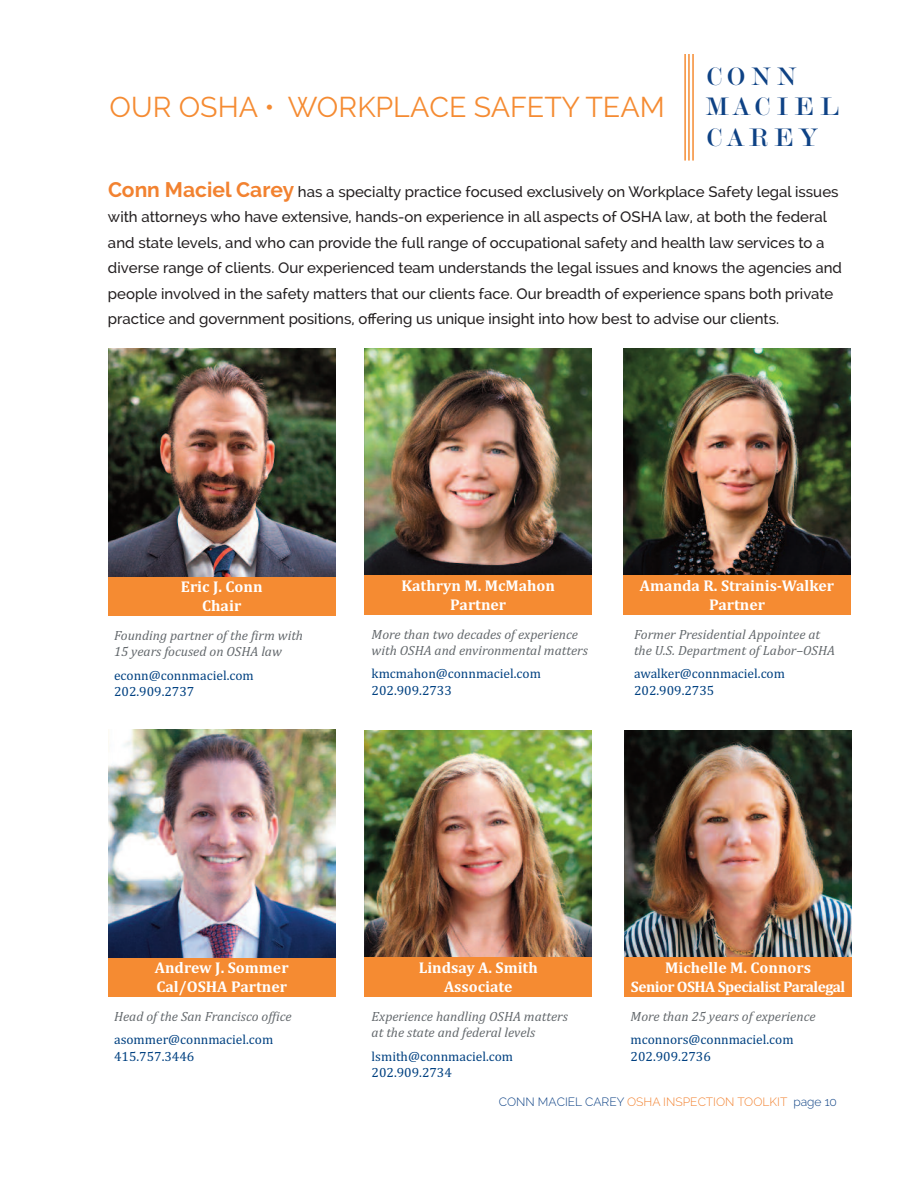
<style>
.page{position:relative;width:918px;height:1188px;background:#fff}
.page>*{position:absolute;margin:0;border:0;box-sizing:border-box;transform-origin:0 0}
.t1{font:28.5px "Raleway";color:#f58b32}
.t2{font:27px/30.9px "Modern";letter-spacing:.22em;color:#0e4285}
.t3{font:700 15.75px/18.9px "Cambria";color:#fff;text-align:center}
.t4{font:700 15.45px "Cambria";letter-spacing:-.035em;color:#fff}
.t5{font:500 15px/25.5px "Raleway";color:#231f20}
.t6{font:italic 13.5px/16.2px "Cambria";color:#64696d}
.t7{font:13.5px/16.2px "Cambria";color:#014181}
.t8{font:300 12px "Raleway";color:#0e4285}
.s1{font-weight:700;font-size:21px;color:#f28230}
.s2{color:#f28230}
</style>
<div class="page">
<img style="left:364px;top:348px;width:228px;height:227px">
<div style="left:364px;top:575px;width:228px;height:39px;background:#f58b32"></div>
<div style="left:108px;top:576px;width:227px;height:39px;background:#f58b32"></div>
<img style="left:108px;top:349px;width:227px;height:227px">
<img style="left:623px;top:348px;width:227px;height:227px">
<hr style="left:684px;top:54px;width:2px;height:107px;background:#f58b32">
<hr style="left:688px;top:54px;width:2px;height:107px;background:#f58b32">
<hr style="left:692px;top:54px;width:2px;height:107px;background:#f58b32">
<div style="left:623px;top:575px;width:228px;height:39px;background:#f58b32"></div>
<div style="left:108px;top:957px;width:227px;height:39px;background:#f58b32"></div>
<img style="left:108px;top:730px;width:227px;height:227px">
<img style="left:624px;top:730px;width:228px;height:227px">
<img style="left:364px;top:730px;width:228px;height:227px">
<div style="left:364px;top:957px;width:228px;height:39px;background:#f58b32"></div>
<div style="left:624px;top:957px;width:228px;height:39px;background:#f58b32"></div>
<h1 class="t1" style="left:110px;top:96px;width:557px">OUR OSHA • WORKPLACE SAFETY TEAM</h1>
<h2 class="t2" style="left:705px;top:61px;width:134px">CONN<br>MACIEL<br>CAREY</h2>
<p class="t5" style="left:108px;top:180px;width:736px"><span class="s1">Conn Maciel Carey</span> has a specialty practice focused exclusively on Workplace Safety legal issues with attorneys who have extensive, hands-on experience in all aspects of OSHA law, at both the federal and state levels, and who can provide the full range of occupational safety and health law services to a diverse range of clients. Our experienced team understands the legal issues and knows the agencies and people involved in the safety matters that our clients face. Our breadth of experience spans both private practice and government positions, offering us unique insight into how best to advise our clients.</p>
<p class="t3" style="left:181px;top:577px;width:83px">Eric J. Conn<br>Chair</p>
<p class="t6" style="left:114px;top:627px;width:190px">Founding partner of the firm with<br>15 years focused on OSHA law</p>
<p class="t7" style="left:114px;top:667px;width:141px">econn@connmaciel.com<br>202.909.2737</p>
<p class="t3" style="left:401px;top:576px;width:155px">Kathryn M. McMahon<br>Partner</p>
<p class="t6" style="left:372px;top:626px;width:218px">More than two decades of experience with OSHA and environmental matters</p>
<p class="t7" style="left:372px;top:666px;width:171px">kmcmahon@connmaciel.com<br>202.909.2733</p>
<p class="t3" style="left:640px;top:576px;width:196px">Amanda R. Strainis-Walker<br>Partner</p>
<p class="t6" style="left:634px;top:626px;width:202px">Former Presidential Appointee at the U.S. Department of Labor–OSHA</p>
<p class="t7" style="left:634px;top:666px;width:152px">awalker@connmaciel.com<br>202.909.2735</p>
<p class="t3" style="left:155px;top:958px;width:135px;text-align:left">Andrew J. Sommer<br>Cal/OSHA Partner</p>
<p class="t6" style="left:114px;top:1008px;width:179px">Head of the San Francisco office</p>
<p class="t7" style="left:114px;top:1032px;width:161px">asommer@connmaciel.com<br>415.757.3446</p>
<p class="t3" style="left:419px;top:958px;width:121px">Lindsay A. Smith<br>Associate</p>
<p class="t3" style="left:665px;top:958px;width:147px">Michelle M. Connors</p>
<p class="t4" style="left:631px;top:977px;width:216px">Senior OSHA Specialist Paralegal</p>
<p class="t6" style="left:372px;top:1008px;width:198px">Experience handling OSHA matters at the state and federal levels</p>
<p class="t7" style="left:372px;top:1048px;width:143px">lsmith@connmaciel.com<br>202.909.2734</p>
<p class="t6" style="left:631px;top:1008px;width:186px">More than 25 years of experience</p>
<p class="t7" style="left:631px;top:1032px;width:165px">mconnors@connmaciel.com<br>202.909.2736</p>
<p class="t8" style="left:499px;top:1097px;width:340px">CONN MACIEL CAREY <span class="s2">OSHA INSPECTION TOOLKIT</span> page 10</p>
</div>
